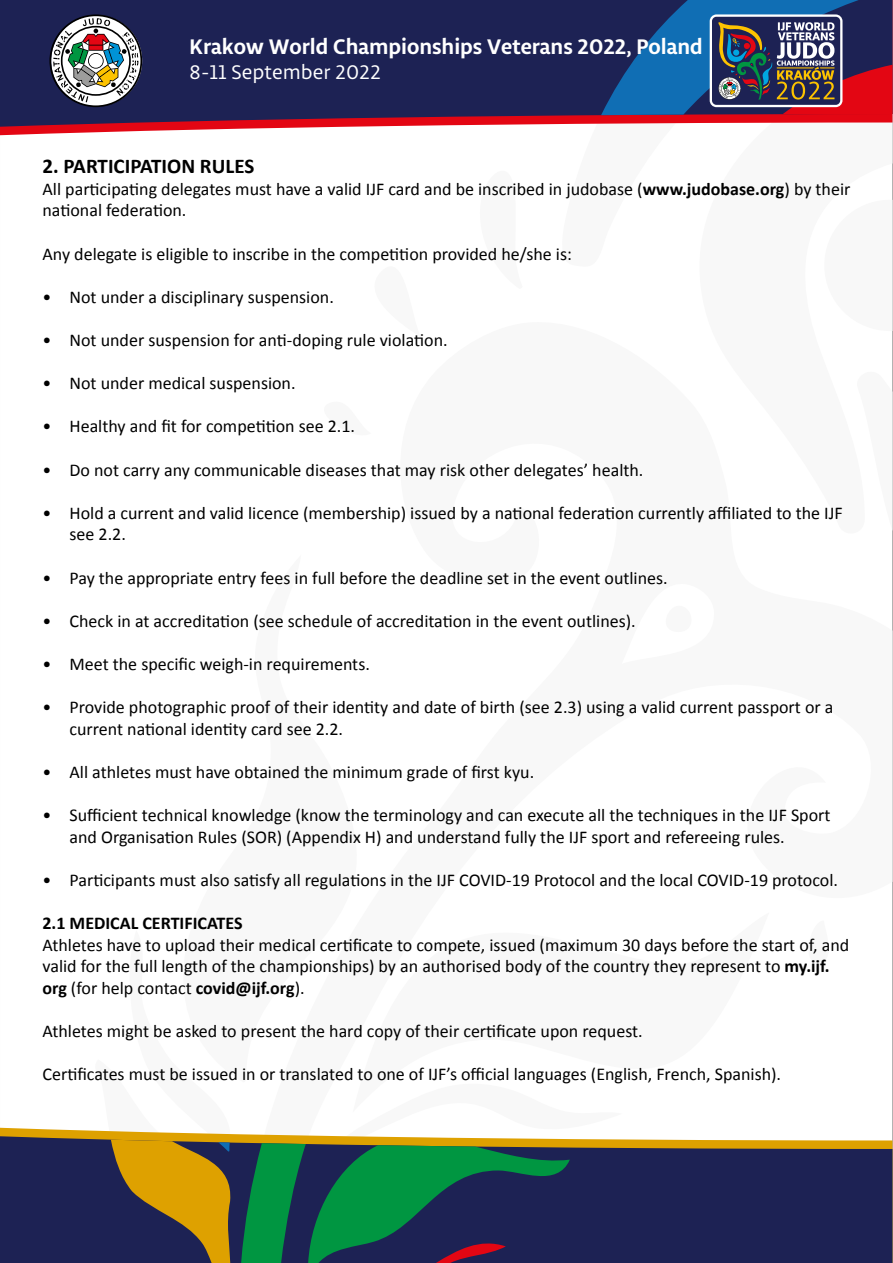
<style>
.page{position:relative;width:893px;height:1263px;background:#fff}
.page>*{position:absolute;margin:0;border:0;box-sizing:border-box;transform-origin:0 0}
.t1{font:700 22.5px "Libertad";color:#fff}
.t2{font:700 21px "Calibri";color:#000}
.t3{font:21px "Libertad";color:#fff}
.t4{font:18px/21.6px "Calibri";color:#000}
.t5{font:700 18px "Calibri";color:#000}
.s1{font-weight:700}
</style>
<div class="page">
<svg style="left:0;top:1128px;width:241px;height:8px"></svg>
<svg style="left:0;top:1136px;width:892px;height:127px;background:#2c2e53"></svg>
<svg style="left:241px;top:1134px;width:381px;height:129px;background:#27584b"></svg>
<svg style="left:90px;top:1128px;width:144px;height:135px;background:#806631"></svg>
<svg style="left:0;top:127px;width:329px;height:8px"></svg>
<svg style="left:0;top:0;width:892px;height:127px;background:#332452"></svg>
<svg style="left:49px;top:14px;width:93px;height:93px"></svg>
<svg style="left:601px;top:0;width:291px;height:115px;background:#414c74"></svg>
<p class="t1" style="left:190px;top:31px;width:515px">Krakow World Championships Veterans 2022, Poland</p>
<p class="t3" style="left:190px;top:59px;width:193px">8-11 September 2022</p>
<p class="t2" style="left:43px;top:151px;width:213px">2. PARTICIPATION RULES</p>
<p class="t4" style="left:43px;top:177px;width:809px">All participating delegates must have a valid IJF card and be inscribed in judobase (<span class="s1">www.judobase.org</span>) by their national federation.</p>
<p class="t4" style="left:43px;top:242px;width:531px">Any delegate is eligible to inscribe in the competition provided he/she is:</p>
<p class="t4" style="left:43px;top:285px;width:293px">• Not under a disciplinary suspension.</p>
<p class="t4" style="left:43px;top:328px;width:407px">• Not under suspension for anti-doping rule violation.</p>
<p class="t4" style="left:43px;top:371px;width:255px">• Not under medical suspension.</p>
<p class="t4" style="left:43px;top:415px;width:314px">• Healthy and fit for competition see 2.1.</p>
<p class="t4" style="left:43px;top:458px;width:602px">• Do not carry any communicable diseases that may risk other delegates’ health.</p>
<p class="t4" style="left:70px;top:501px;width:775px;text-indent:-27px">• Hold a current and valid licence (membership) issued by a national federation currently affiliated to the IJF see 2.2.</p>
<p class="t4" style="left:43px;top:566px;width:627px">• Pay the appropriate entry fees in full before the deadline set in the event outlines.</p>
<p class="t4" style="left:43px;top:609px;width:595px">• Check in at accreditation (see schedule of accreditation in the event outlines).</p>
<p class="t4" style="left:43px;top:652px;width:329px">• Meet the specific weigh-in requirements.</p>
<p class="t4" style="left:70px;top:695px;width:765px;text-indent:-27px">• Provide photographic proof of their identity and date of birth (see 2.3) using a valid current passport or a current national identity card see 2.2.</p>
<p class="t4" style="left:43px;top:760px;width:493px">• All athletes must have obtained the minimum grade of first kyu.</p>
<p class="t4" style="left:70px;top:803px;width:762px;text-indent:-27px">• Sufficient technical knowledge (know the terminology and can execute all the techniques in the IJF Sport and Organisation Rules (SOR) (Appendix H) and understand fully the IJF sport and refereeing rules.</p>
<p class="t4" style="left:43px;top:868px;width:797px">• Participants must also satisfy all regulations in the IJF COVID-19 Protocol and the local COVID-19 protocol.</p>
<p class="t5" style="left:43px;top:910px;width:201px">2.1 MEDICAL CERTIFICATES</p>
<p class="t4" style="left:43px;top:933px;width:808px">Athletes have to upload their medical certificate to compete, issued (maximum 30 days before the start of, and valid for the full length of the championships) by an authorised body of the country they represent to <span class="s1">my.ijf. org</span> (for help contact <span class="s1">covid@ijf.org</span>).</p>
<p class="t4" style="left:43px;top:1019px;width:602px">Athletes might be asked to present the hard copy of their certificate upon request.</p>
<p class="t4" style="left:43px;top:1063px;width:740px">Certificates must be issued in or translated to one of IJF’s official languages (English, French, Spanish).</p>
</div>
